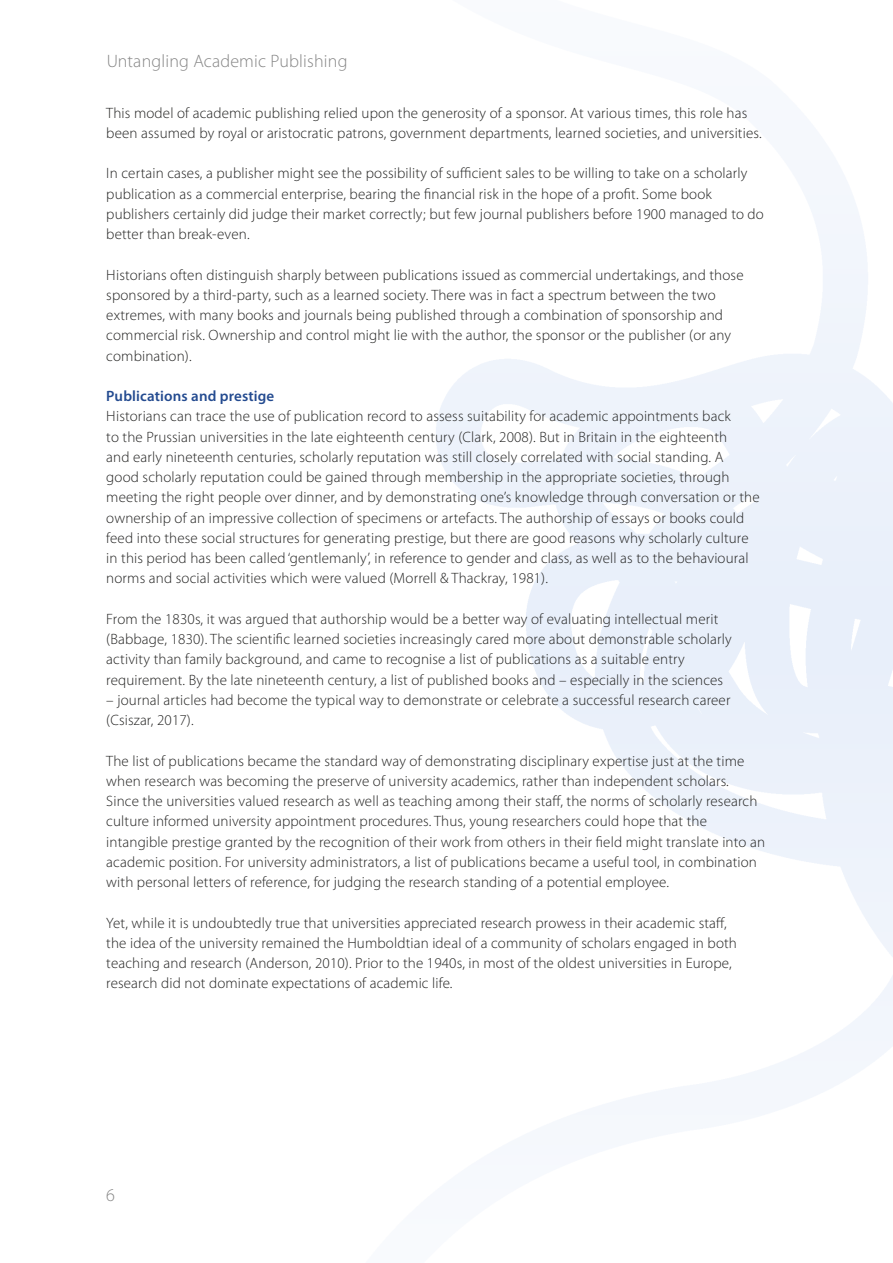
<style>
.page{position:relative;width:893px;height:1263px;background:#fff}
.page>*{position:absolute;margin:0;border:0;box-sizing:border-box;transform-origin:0 0}
.t1{font:300 18px "Myriad Pro";letter-spacing:.01em;color:#868686}
.t2{font:300 15px/20.2px "Myriad Pro";letter-spacing:.01em;color:#222221}
.t3{font:600 15px "Myriad Pro";letter-spacing:.01em;color:#244b90}
</style>
<div class="page">
<p class="t1" style="left:106px;top:50px;width:243px">Untangling Academic Publishing</p>
<p class="t2" style="left:106px;top:102px;width:655px">This model of academic publishing relied upon the generosity of a sponsor. At various times, this role has been assumed by royal or aristocratic patrons, government departments, learned societies, and universities.</p>
<p class="t2" style="left:106px;top:163px;width:659px">In certain cases, a publisher might see the possibility of sufficient sales to be willing to take on a scholarly publication as a commercial enterprise, bearing the financial risk in the hope of a profit. Some book publishers certainly did judge their market correctly; but few journal publishers before 1900 managed to do better than break-even.</p>
<p class="t2" style="left:106px;top:264px;width:639px">Historians often distinguish sharply between publications issued as commercial undertakings, and those sponsored by a third-party, such as a learned society. There was in fact a spectrum between the two extremes, with many books and journals being published through a combination of sponsorship and commercial risk. Ownership and control might lie with the author, the sponsor or the publisher (or any combination).</p>
<p class="t3" style="left:106px;top:386px;width:170px">Publications and prestige</p>
<p class="t2" style="left:106px;top:406px;width:655px">Historians can trace the use of publication record to assess suitability for academic appointments back<br>to the Prussian universities in the late eighteenth century (Clark, 2008). But in Britain in the eighteenth<br>and early nineteenth centuries, scholarly reputation was still closely correlated with social standing. A good scholarly reputation could be gained through membership in the appropriate societies, through meeting the right people over dinner, and by demonstrating one’s knowledge through conversation or the ownership of an impressive collection of specimens or artefacts. The authorship of essays or books could feed into these social structures for generating prestige, but there are good reasons why scholarly culture in this period has been called ‘gentlemanly’, in reference to gender and class, as well as to the behavioural norms and social activities which were valued (Morrell &amp; Thackray, 1981).</p>
<p class="t2" style="left:106px;top:609px;width:627px">From the 1830s, it was argued that authorship would be a better way of evaluating intellectual merit (Babbage, 1830). The scientific learned societies increasingly cared more about demonstrable scholarly activity than family background, and came to recognise a list of publications as a suitable entry requirement. By the late nineteenth century, a list of published books and – especially in the sciences</p>
<p class="t2" style="left:106px;top:690px;width:626px">– journal articles had become the typical way to demonstrate or celebrate a successful research career (Csiszar, 2017).</p>
<p class="t2" style="left:106px;top:750px;width:660px">The list of publications became the standard way of demonstrating disciplinary expertise just at the time when research was becoming the preserve of university academics, rather than independent scholars.<br>Since the universities valued research as well as teaching among their staff, the norms of scholarly research culture informed university appointment procedures. Thus, young researchers could hope that the intangible prestige granted by the recognition of their work from others in their field might translate into an academic position. For university administrators, a list of publications became a useful tool, in combination with personal letters of reference, for judging the research standing of a potential employee.</p>
<p class="t2" style="left:106px;top:912px;width:632px">Yet, while it is undoubtedly true that universities appreciated research prowess in their academic staff, the idea of the university remained the Humboldtian ideal of a community of scholars engaged in both teaching and research (Anderson, 2010). Prior to the 1940s, in most of the oldest universities in Europe, research did not dominate expectations of academic life.</p>
<p class="t1" style="left:106px;top:1184px;width:10px">6</p>
</div>
